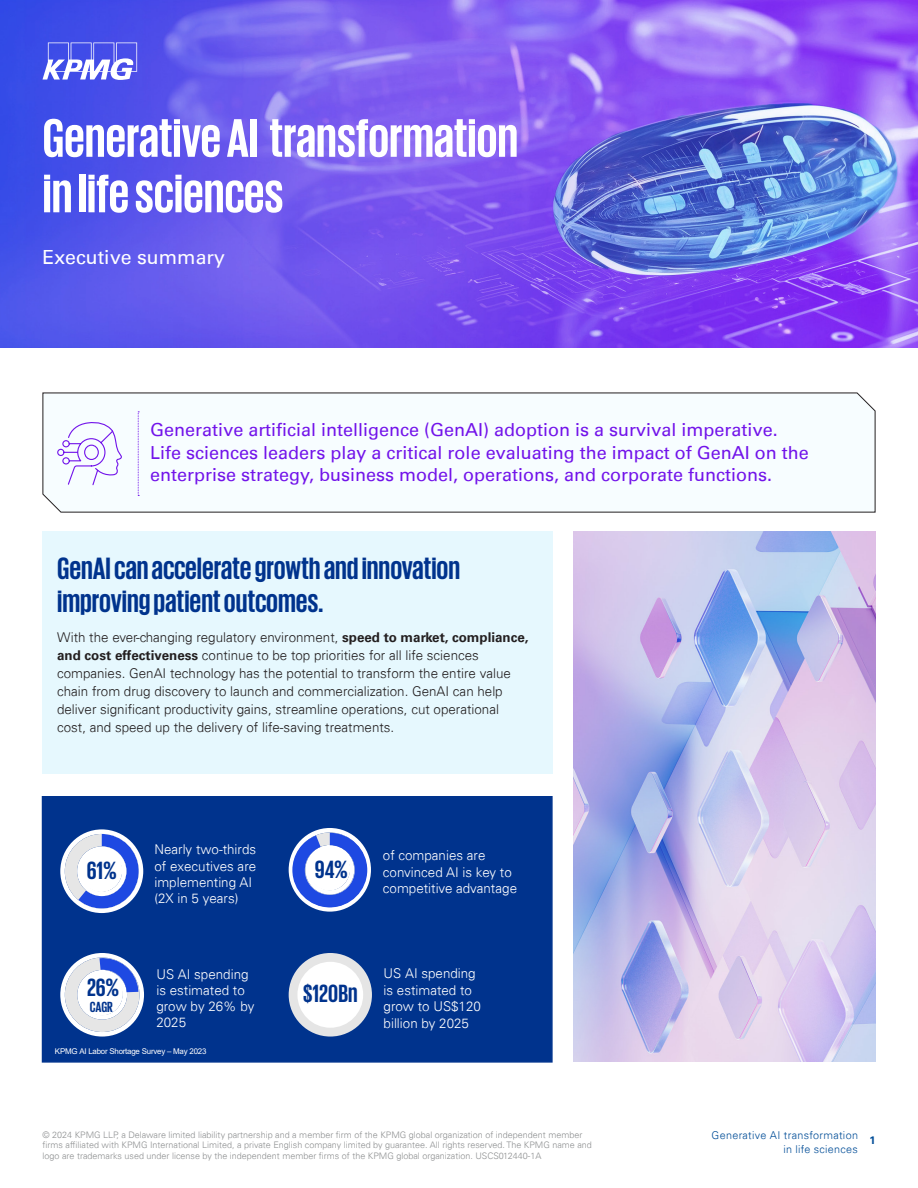
<style>
.page{position:relative;width:918px;height:1188px;background:#fff}
.page>*{position:absolute;margin:0;border:0;box-sizing:border-box;transform-origin:0 0}
.t1{font:700 55.5px/55.5px "KPMG";color:#fff}
.t2{font:700 31.5px/33px "KPMG";color:#00338d}
.t3{font:700 25.5px "KPMG";color:#00338d}
.t4{font:19.5px "Univers 55 Roman";color:#fff}
.t5{font:18px/22.5px "Univers 55 Roman";color:#7213ea}
.t6{font:700 15px "KPMG";color:#00338d}
.t7{font:300 13.5px/18px "Univers 45";color:#231f20}
.t8{font:300 13.5px/16.5px "Univers 45";color:#fff}
.t9{font:300 10.8px/13.6px "Univers 45";letter-spacing:.025em;color:#014d97;text-align:right}
.t10{font:700 10.8px "Univers 65";color:#014d97}
.t11{font:300 9px/10.8px "Univers 45";color:#8e9091}
.t12{font:7.95px "Arial";letter-spacing:-.03em;color:#fff}
.s1{font-family:"Univers 65";font-weight:700}
</style>
<div class="page">
<img style="left:0;top:0;width:918px;height:348px">
<div style="left:42px;top:532px;width:511px;height:242px;background:#e6f8fe"></div>
<div style="left:42px;top:796px;width:511px;height:267px;background:#00338d;border:2px solid #00338d"></div>
<svg style="left:43px;top:43px;width:94px;height:37px"></svg>
<svg style="left:60px;top:829px;width:83px;height:84px"></svg>
<img style="left:573px;top:532px;width:302px;height:530px">
<svg style="left:289px;top:828px;width:82px;height:84px"></svg>
<svg style="left:60px;top:953px;width:84px;height:84px"></svg>
<div style="left:289px;top:953px;width:83px;height:84px;background:#e5e5e5;border-radius:50%"></div>
<div style="left:297px;top:962px;width:66px;height:66px;background:#fff;border-radius:50%"></div>
<svg style="left:42px;top:392px;width:834px;height:121px"></svg>
<svg style="left:57px;top:421px;width:66px;height:65px"></svg>
<svg style="left:138px;top:411px;width:1px;height:85px"></svg>
<h1 class="t1" style="left:43px;top:109px;width:477px">Generative AI transformation in life sciences</h1>
<h3 class="t4" style="left:43px;top:246px;width:184px">Executive summary</h3>
<p class="t5" style="left:150px;top:419px;width:660px">Generative artificial intelligence (GenAI) adoption is a survival imperative.<br>Life sciences leaders play a critical role evaluating the impact of GenAI on the enterprise strategy, business model, operations, and corporate functions.</p>
<h2 class="t2" style="left:57px;top:550px;width:405px">GenAI can accelerate growth and innovation improving patient outcomes.</h2>
<p class="t7" style="left:57px;top:629px;width:473px">With the ever-changing regulatory environment, <span class="s1">speed to market, compliance, and cost effectiveness</span> continue to be top priorities for all life sciences companies. GenAI technology has the potential to transform the entire value chain from drug discovery to launch and commercialization. GenAI can help deliver significant productivity gains, streamline operations, cut operational cost, and speed up the delivery of life-saving treatments.</p>
<p class="t8" style="left:154px;top:841px;width:103px">Nearly two-thirds of executives are implementing AI (2X in 5 years)</p>
<h3 class="t3" style="left:87px;top:858px;width:32px">61%</h3>
<p class="t8" style="left:383px;top:847px;width:136px">of companies are convinced AI is key to competitive advantage</p>
<h3 class="t3" style="left:315px;top:856px;width:34px">94%</h3>
<p class="t8" style="left:156px;top:966px;width:100px;line-height:16px">US AI spending is estimated to grow by 26% by<br>2025</p>
<p class="t12" style="left:55px;top:1046px;width:153px">KPMG AI Labor Shortage Survey – May 2023</p>
<h3 class="t3" style="left:87px;top:974px;width:34px">26%</h3>
<p class="t6" style="left:90px;top:1000px;width:24px">CAGR</p>
<h3 class="t3" style="left:303px;top:980px;width:56px">$120Bn</h3>
<p class="t8" style="left:384px;top:965px;width:99px">US AI spending is estimated to grow to US$120 billion by 2025</p>
<p class="t11" style="left:43px;top:1129px;width:551px">© 2024 KPMG LLP, a Delaware limited liability partnership and a member firm of the KPMG global organization of independent member firms affiliated with KPMG International Limited, a private English company limited by guarantee. All rights reserved. The KPMG name and logo are trademarks used under license by the independent member firms of the KPMG global organization. USCS012440-1A</p>
<p class="t9" style="left:712px;top:1128px;width:148px">Generative AI transformation in life sciences</p>
<p class="t10" style="left:869px;top:1134px;width:8px">1</p>
</div>
